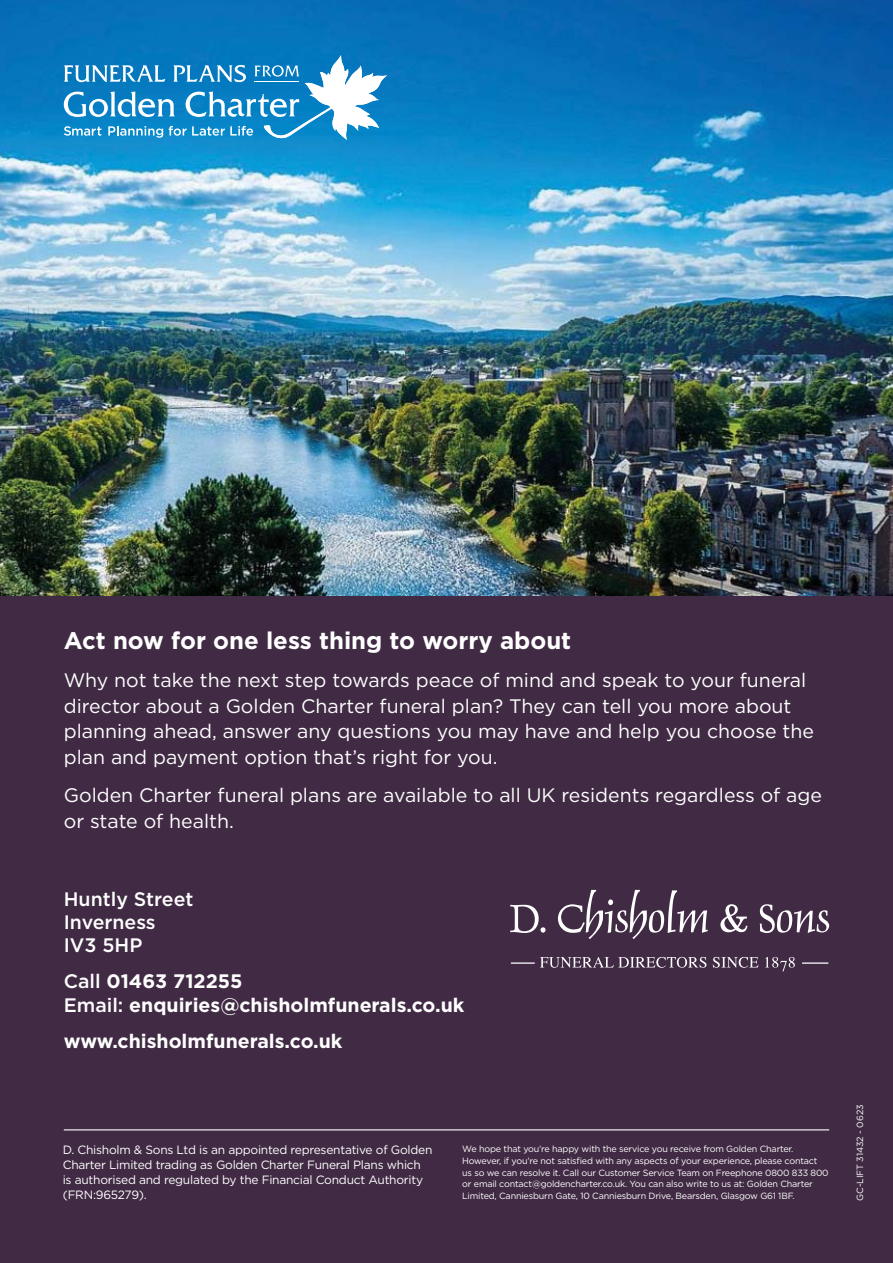
<style>
.page{position:relative;width:893px;height:1263px;background:#fff}
.page>*{position:absolute;margin:0;border:0;box-sizing:border-box;transform-origin:0 0}
.t1{font:700 24px "Gotham";color:#fff}
.t2{font:19.5px/25.5px "Gotham";color:#fff}
.t3{font:700 19.5px/23.4px "Gotham";color:#fff}
.t4{font:500 19.5px/23.4px "Gotham";color:#fff}
.t5{font:12px/15px "Gotham";letter-spacing:-.02em;color:#fff}
.t6{font:9px/11.6px "Gotham";letter-spacing:-.02em;color:#fff}
.s1{font-weight:500}
</style>
<div class="page">
<div style="left:0;top:595px;width:893px;height:668px;background:#412a44"></div>
<img style="left:0;top:0;width:893px;height:595px">
<svg style="left:64px;top:55px;width:323px;height:85px"></svg>
<hr style="left:254px;top:81px;width:45px;height:1px;background:#fff">
<svg style="left:510px;top:905px;width:35px;height:28px"></svg>
<svg style="left:558px;top:890px;width:150px;height:49px"></svg>
<svg style="left:720px;top:904px;width:27px;height:28px"></svg>
<svg style="left:760px;top:904px;width:69px;height:29px"></svg>
<svg style="left:540px;top:957px;width:166px;height:11px"></svg>
<svg style="left:713px;top:957px;width:45px;height:11px"></svg>
<svg style="left:765px;top:957px;width:30px;height:14px"></svg>
<hr style="left:511px;top:962px;width:24px;height:2px;background:#fff">
<hr style="left:802px;top:962px;width:26px;height:2px;background:#fff">
<hr style="left:64px;top:1129px;width:765px;height:1px;background:#fff">
<h1 class="t1" style="left:64px;top:626px;width:509px">Act now for one less thing to worry about</h1>
<p class="t2" style="left:64px;top:668px;width:752px">Why not take the next step towards peace of mind and speak to your funeral director about a Golden Charter funeral plan? They can tell you more about planning ahead, answer any questions you may have and help you choose the plan and payment option that’s right for you.</p>
<h2 class="t2" style="left:64px;top:782px;width:760px">Golden Charter funeral plans are available to all UK residents regardless of age or state of health.</h2>
<h2 class="t4" style="left:64px;top:887px;width:131px">Huntly Street<br>Inverness<br>IV3 5HP</h2>
<h2 class="t3" style="left:64px;top:970px;width:402px"><span class="s1">Call</span> 01463 712255<br><span class="s1">Email:</span> enquiries@chisholmfunerals.co.uk</h2>
<h2 class="t3" style="left:64px;top:1029px;width:280px">www.chisholmfunerals.co.uk</h2>
<h3 class="t5" style="left:63px;top:1142px;width:371px">D. Chisholm &amp; Sons Ltd is an appointed representative of Golden Charter Limited trading as Golden Charter Funeral Plans which is authorised and regulated by the Financial Conduct Authority (FRN:965279).</h3>
<p class="t6" style="left:462px;top:1143px;width:368px">We hope that you’re happy with the service you receive from Golden Charter.<br>However, if you’re not satisfied with any aspects of your experience, please contact us so we can resolve it. Call our Customer Service Team on Freephone 0800 833 800 or email contact@goldencharter.co.uk. You can also write to us at: Golden Charter Limited, Canniesburn Gate, 10 Canniesburn Drive, Bearsden, Glasgow G61 1BF.</p>
<p class="t6" style="left:854px;top:1201px;width:98px;rotate:-90deg">GC-LIFT 31432 - 0623</p>
</div>
